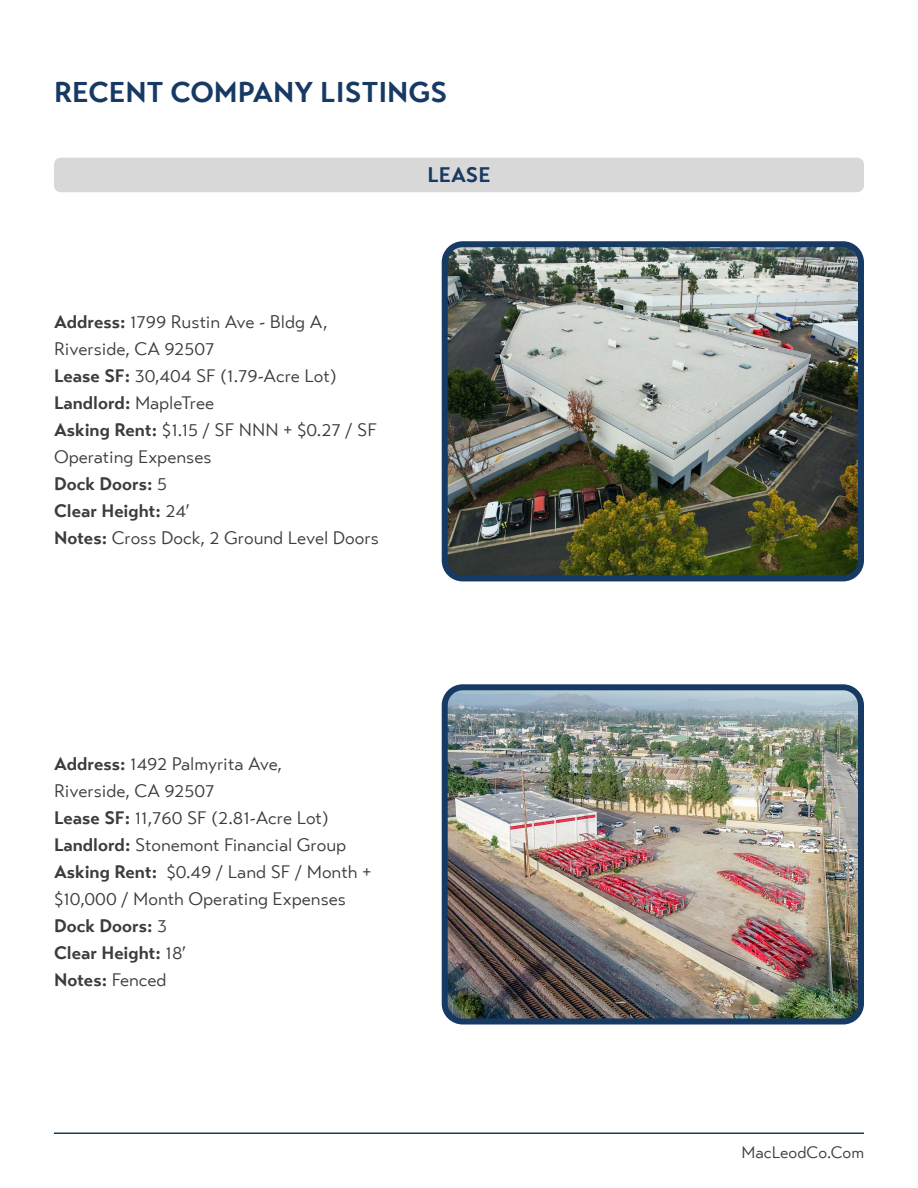
<style>
.page{position:relative;width:918px;height:1188px;background:#fff}
.page>*{position:absolute;margin:0;border:0;box-sizing:border-box;transform-origin:0 0}
.t1{font:700 28.5px "Transat Text";color:#173a64}
.t2{font:700 21px "Transat Text";color:#173a64}
.t3{font:18px/27px "Transat Text Standard";color:#3c3c3b}
.t4{font:700 18px/27px "Transat Text";color:#3c3c3b}
.t5{font:16.5px "Transat Text Standard";color:#3c3c3b}
.s1{font-family:"Transat Text";font-weight:700}
.s2{font-family:"Transat Text Standard";font-weight:400}
</style>
<div class="page">
<hr style="left:54px;top:1132px;width:810px;height:2px;background:#173a64">
<img style="left:449px;top:248px;width:408px;height:326px">
<div style="left:442px;top:241px;width:422px;height:340px;border:6px solid #173a64;border-radius:18px"></div>
<div style="left:54px;top:158px;width:810px;height:34px;background:#d8d8d8;border-radius:7px"></div>
<img style="left:449px;top:691px;width:408px;height:327px">
<div style="left:442px;top:684px;width:422px;height:341px;border:6px solid #173a64;border-radius:18px"></div>
<h1 class="t1" style="left:54px;top:74px;width:395px">RECENT COMPANY LISTINGS</h1>
<p class="t2" style="left:427px;top:162px;width:65px">LEASE</p>
<p class="t3" style="left:54px;top:309px;width:284px"><span class="s1">Address:</span> 1799 Rustin Ave - Bldg A,<br>Riverside, CA 92507<br><span class="s1">Lease SF:</span> 30,404 SF (1.79-Acre Lot)</p>
<p class="t4" style="left:54px;top:389px;width:162px">Landlord: <span class="s2">MapleTree</span></p>
<p class="t3" style="left:54px;top:417px;width:324px"><span class="s1">Asking Rent:</span> $1.15 / SF NNN + $0.27 / SF<br>Operating Expenses</p>
<p class="t4" style="left:54px;top:470px;width:138px">Dock Doors: <span class="s2">5<br></span>Clear Height: <span class="s2">24’</span></p>
<p class="t3" style="left:54px;top:525px;width:326px"><span class="s1">Notes:</span> Cross Dock, 2 Ground Level Doors</p>
<p class="t3" style="left:54px;top:750px;width:319px"><span class="s1">Address:</span> 1492 Palmyrita Ave,<br>Riverside, CA 92507<br><span class="s1">Lease SF:</span> 11,760 SF (2.81-Acre Lot)<br><span class="s1">Landlord:</span> Stonemont Financial Group<br><span class="s1">Asking Rent:</span> $0.49 / Land SF / Month + $10,000 / Month Operating Expenses</p>
<p class="t4" style="left:54px;top:912px;width:134px">Dock Doors: <span class="s2">3<br></span>Clear Height: <span class="s2">18’<br></span>Notes: <span class="s2">Fenced</span></p>
<p class="t5" style="left:741px;top:1143px;width:124px">MacLeodCo.Com</p>
</div>
